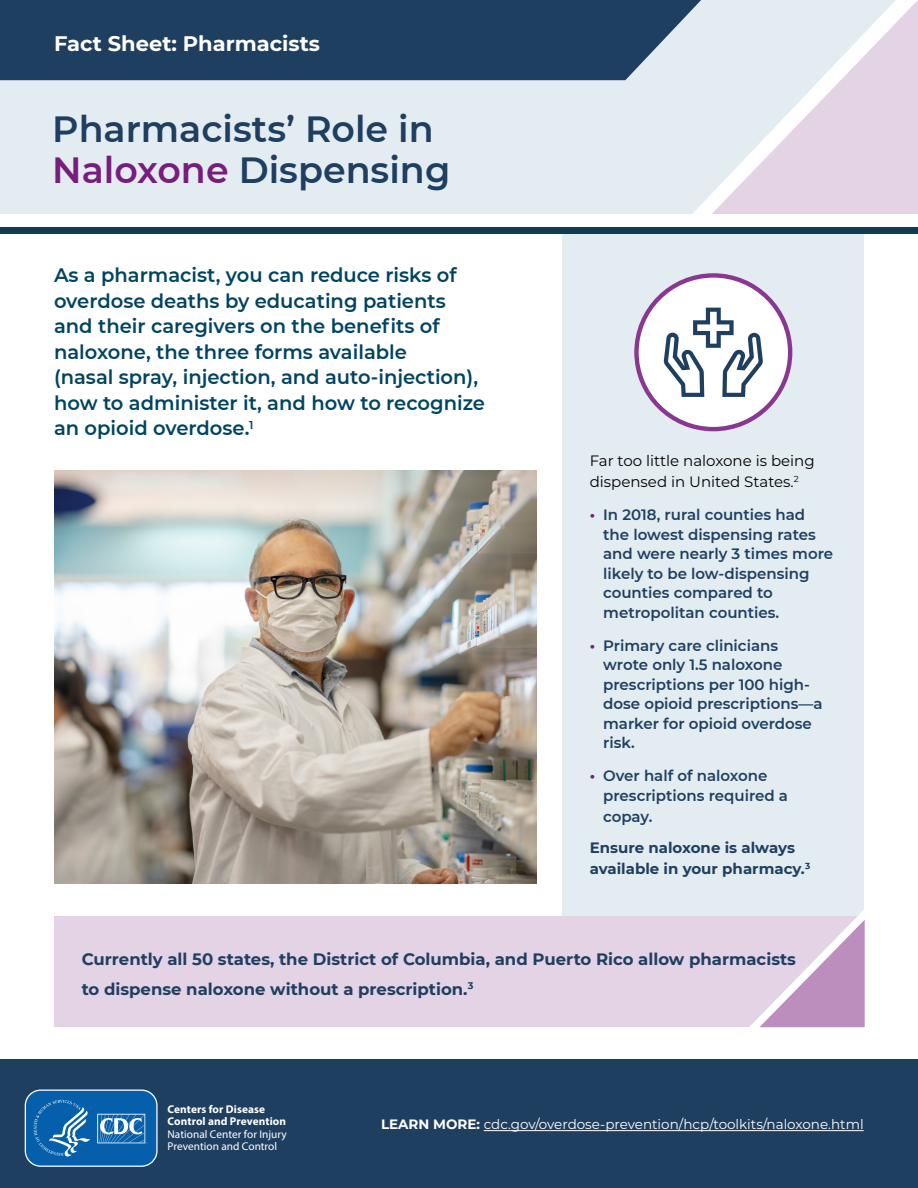
<style>
.page{position:relative;width:918px;height:1188px;background:#fff}
.page>*{position:absolute;margin:0;border:0;box-sizing:border-box;transform-origin:0 0}
.t1{font:600 36.45px/40.5px "Montserrat";color:#1f3f61}
.t2{font:700 21px "Montserrat";color:#fff}
.t3{font:600 19.5px/25.5px "Montserrat";color:#004461}
.t4{font:700 16.5px/30px "Montserrat";color:#1f3f61}
.t5{font:600 15px/19.5px "Montserrat";color:#1f3f61}
.t6{font:15px/21px "Montserrat";color:#000}
.t7{font:700 15px/21px "Montserrat";color:#1f3f61}
.t8{font:13.5px "Montserrat";color:#fff}
.t9{font:11.25px/12.5px "Myriad Pro";color:#fff}
.s1{color:#781d7e}
.s2{font-weight:700;color:#781d7e}
.s3{font-weight:700}
</style>
<div class="page">
<svg style="left:0;top:0;width:712px;height:214px;background:#9eafbe"></svg>
<img style="left:54px;top:471px;width:483px;height:412px">
<div style="left:563px;top:231px;width:301px;height:698px;background:#e3ecf1"></div>
<div style="left:636px;top:275px;width:154px;height:154px;background:#fff;border-radius:50%"></div>
<svg style="left:664px;top:308px;width:99px;height:89px"></svg>
<div style="left:634px;top:273px;width:158px;height:158px;border:4px solid #893793;border-radius:50%"></div>
<div style="left:0;top:228px;width:918px;height:6px;background:#0f3c54"></div>
<svg style="left:712px;top:0;width:206px;height:214px;background:#e6e0ec"></svg>
<div style="left:55px;top:917px;width:808px;height:110px;background:#e4d2e5"></div>
<svg style="left:740px;top:910px;width:125px;height:118px"></svg>
<div style="left:0;top:1060px;width:918px;height:128px;background:#1f3f61"></div>
<svg style="left:24px;top:1089px;width:134px;height:78px;background:#2974b2"></svg>
<hr style="left:484px;top:1130px;width:380px;height:1px;background:#fff">
<p class="t2" style="left:54px;top:29px;width:268px">Fact Sheet: Pharmacists</p>
<h1 class="t1" style="left:52px;top:107px;width:399px">Pharmacists’ Role in<br><span class="s1">Naloxone</span> Dispensing</h1>
<p class="t3" style="left:54px;top:262px;width:433px">As a pharmacist, you can reduce risks of overdose deaths by educating patients and their caregivers on the benefits of naloxone, the three forms available<br>(nasal spray, injection, and auto-injection), how to administer it, and how to recognize an opioid overdose.<sup>1</sup></p>
<p class="t6" style="left:590px;top:450px;width:227px">Far too little naloxone is being dispensed in United States.<sup>2</sup></p>
<p class="t5" style="left:603px;top:504px;width:231px;text-indent:-14px"><span class="s2">•</span> In 2018, rural counties had the lowest dispensing rates and were nearly 3 times more likely to be low-dispensing counties compared to metropolitan counties.</p>
<p class="t5" style="left:603px;top:635px;width:221px;text-indent:-14px"><span class="s2">•</span> Primary care clinicians wrote only 1.5 naloxone prescriptions per 100 high&shy;dose opioid prescriptions—a marker for opioid overdose risk.</p>
<p class="t5" style="left:603px;top:765px;width:186px;text-indent:-14px"><span class="s2">•</span> Over half of naloxone prescriptions required a</p>
<p class="t5" style="left:603px;top:806px;width:51px">copay.</p>
<p class="t7" style="left:590px;top:837px;width:222px">Ensure naloxone is always available in your pharmacy.<sup>3</sup></p>
<p class="t4" style="left:82px;top:943px;width:716px">Currently all 50 states, the District of Columbia, and Puerto Rico allow pharmacists to dispense naloxone without a prescription.<sup>3</sup></p>
<p class="t9" style="left:167px;top:1103px;width:121px"><span class="s3">Centers for Disease<br>Control and Prevention<br></span>National Center for Injury<br>Prevention and Control</p>
<p class="t8" style="left:381px;top:1115px;width:484px"><span class="s3">LEARN MORE:</span> cdc.gov/overdose-prevention/hcp/toolkits/naloxone.html</p>
</div>
